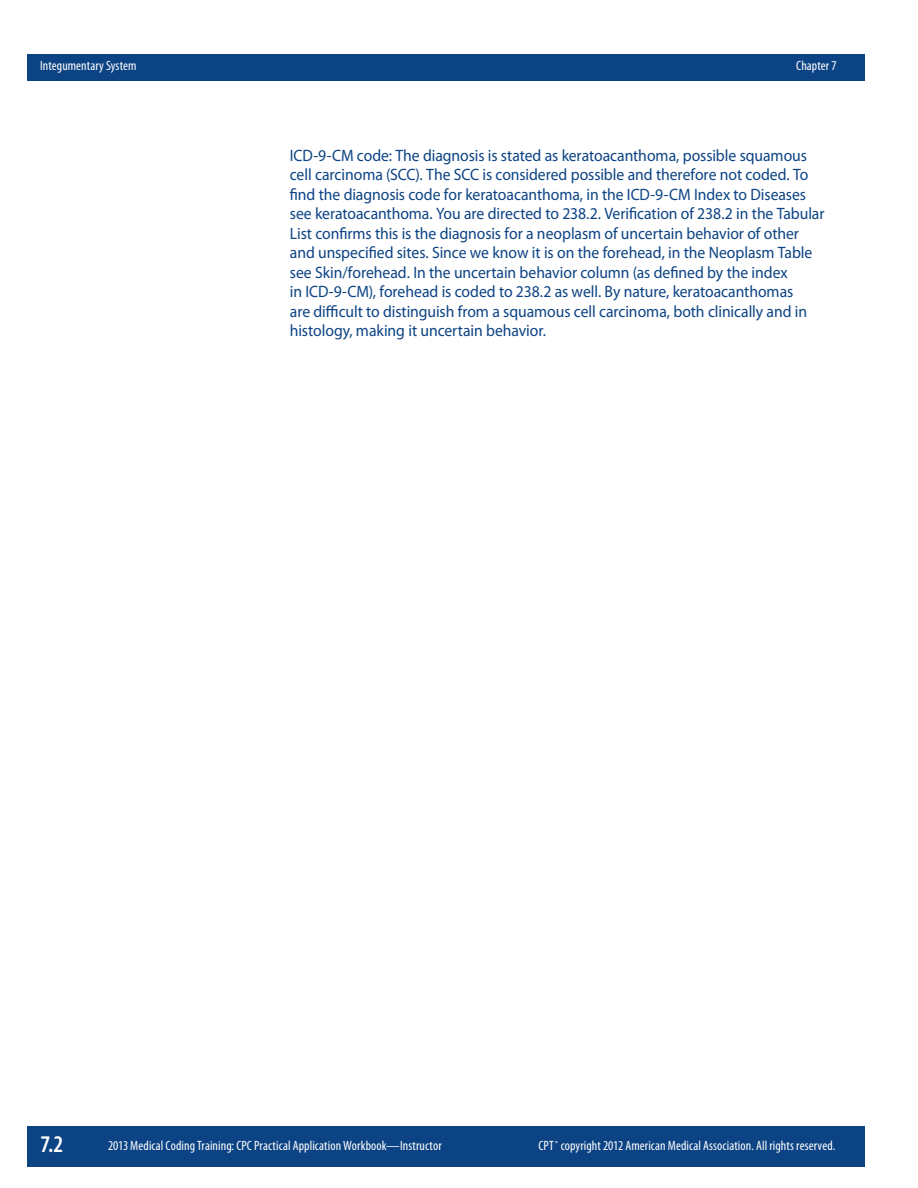
<style>
.page{position:relative;width:918px;height:1188px;background:#fff}
.page>*{position:absolute;margin:0;border:0;box-sizing:border-box;transform-origin:0 0}
.t1{font:600 condensed 24px "Myriad Pro";color:#fff}
.t2{font:16.5px/19.5px "Myriad Pro";letter-spacing:-.005em;color:#0c4384;scale:.95 1}
.t3{font:condensed 13.5px "Myriad Pro";letter-spacing:.005em;color:#fff}
</style>
<div class="page">
<div style="left:27px;top:1126px;width:837px;height:40px;background:#0c4384"></div>
<div style="left:27px;top:54px;width:837px;height:27px;background:#0c4384"></div>
<p class="t3" style="left:40px;top:60px;width:98px">Integumentary System</p>
<p class="t3" style="left:796px;top:60px;width:42px">Chapter 7</p>
<p class="t2" style="left:290px;top:147px;width:564px">ICD-9-CM code: The diagnosis is stated as keratoacanthoma, possible squamous cell carcinoma (SCC). The SCC is considered possible and therefore not coded. To find the diagnosis code for keratoacanthoma, in the ICD-9-CM Index to Diseases see keratoacanthoma. You are directed to 238.2. Verification of 238.2 in the Tabular List confirms this is the diagnosis for a neoplasm of uncertain behavior of other and unspecified sites. Since we know it is on the forehead, in the Neoplasm Table see Skin/forehead. In the uncertain behavior column (as defined by the index<br>in ICD-9-CM), forehead is coded to 238.2 as well. By nature, keratoacanthomas<br>are difficult to distinguish from a squamous cell carcinoma, both clinically and in histology, making it uncertain behavior.</p>
<h1 class="t1" style="left:41px;top:1130px;width:24px">7.2</h1>
<p class="t3" style="left:108px;top:1141px;width:335px">2013 Medical Coding Training: CPC Practical Application Workbook—Instructor</p>
<p class="t3" style="left:539px;top:1141px;width:298px">CPT<sup>®</sup> copyright 2012 American Medical Association. All rights reserved.</p>
</div>
